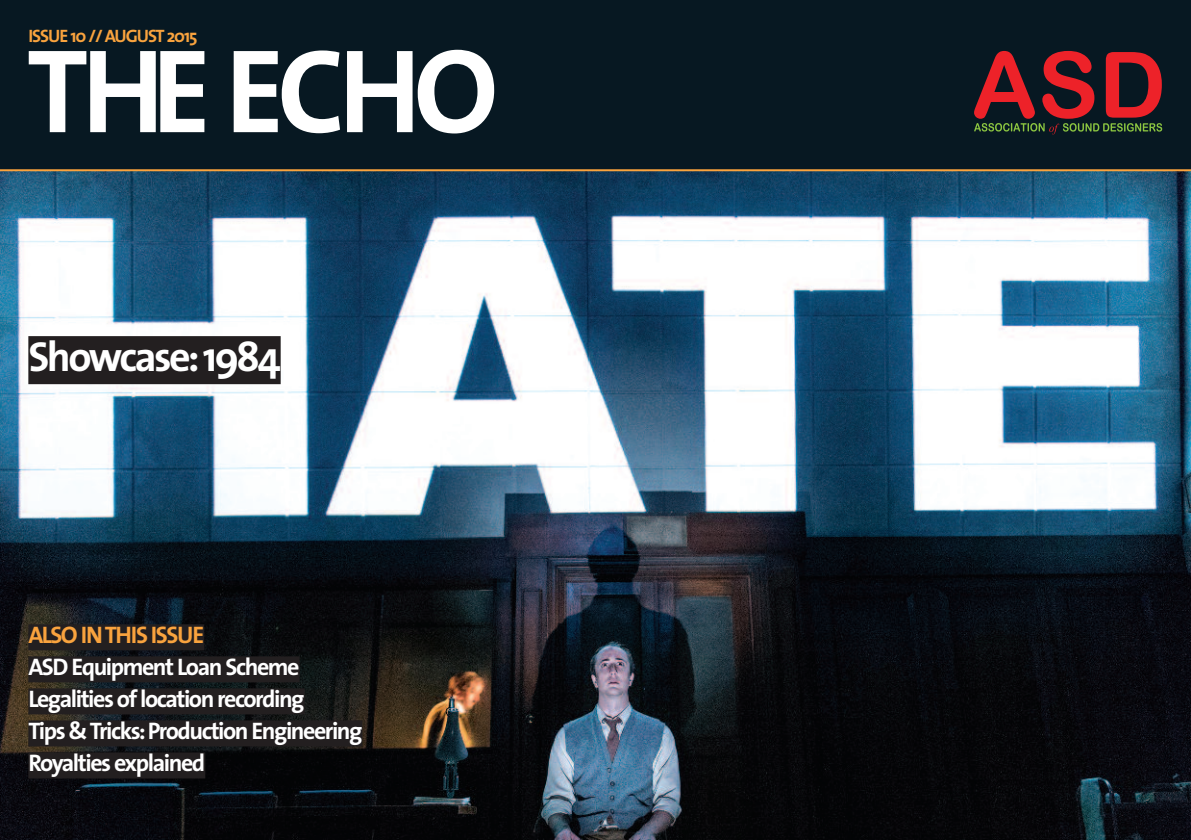
<style>
.page{position:relative;width:1191px;height:840px;background:#fff}
.page>*{position:absolute;margin:0;border:0;box-sizing:border-box;transform-origin:0 0}
.t1{font:700 120px "The Sans";letter-spacing:-.06em;color:#fff}
.t2{font:700 42px "The Sans";letter-spacing:-.06em;color:#fff}
.t3{font:700 24px/32px "The Sans";letter-spacing:-.06em;color:#fff}
.t4{font:700 24px "The Sans";letter-spacing:-.06em;color:#f9a33e}
.t5{font:700 18px "The Sans";letter-spacing:-.06em;color:#f9a33e}
</style>
<div class="page">
<div style="left:0;top:0;width:1191px;height:170px;background:#071822"></div>
<img style="left:0;top:171px;width:1191px;height:668px">
<div style="left:28px;top:624px;width:176px;height:26px;background:#231f20"></div>
<div style="left:28px;top:656px;width:271px;height:26px;background:#231f20"></div>
<div style="left:28px;top:688px;width:277px;height:26px;background:#231f20"></div>
<div style="left:28px;top:720px;width:334px;height:26px;background:#231f20"></div>
<div style="left:28px;top:752px;width:177px;height:26px;background:#231f20"></div>
<div style="left:28px;top:336px;width:253px;height:48px;background:#231f20"></div>
<hr style="left:0;top:169px;width:1191px;height:2px;background:#f9a33e">
<svg style="left:974px;top:51px;width:188px;height:83px"></svg>
<p class="t5" style="left:28px;top:29px;width:171px">ISSUE 10 // AUGUST 2015</p>
<h1 class="t1" style="left:27px;top:44px;width:473px">THE ECHO</h1>
<h2 class="t2" style="left:28px;top:340px;width:254px">Showcase:1984</h2>
<p class="t4" style="left:28px;top:625px;width:177px">ALSO INTHIS ISSUE</p>
<p class="t3" style="left:28px;top:652px;width:336px">ASD Equipment Loan Scheme<br>Legalities of location recording<br>Tips &amp;Tricks:Production Engineering<br>Royalties explained</p>
</div>
